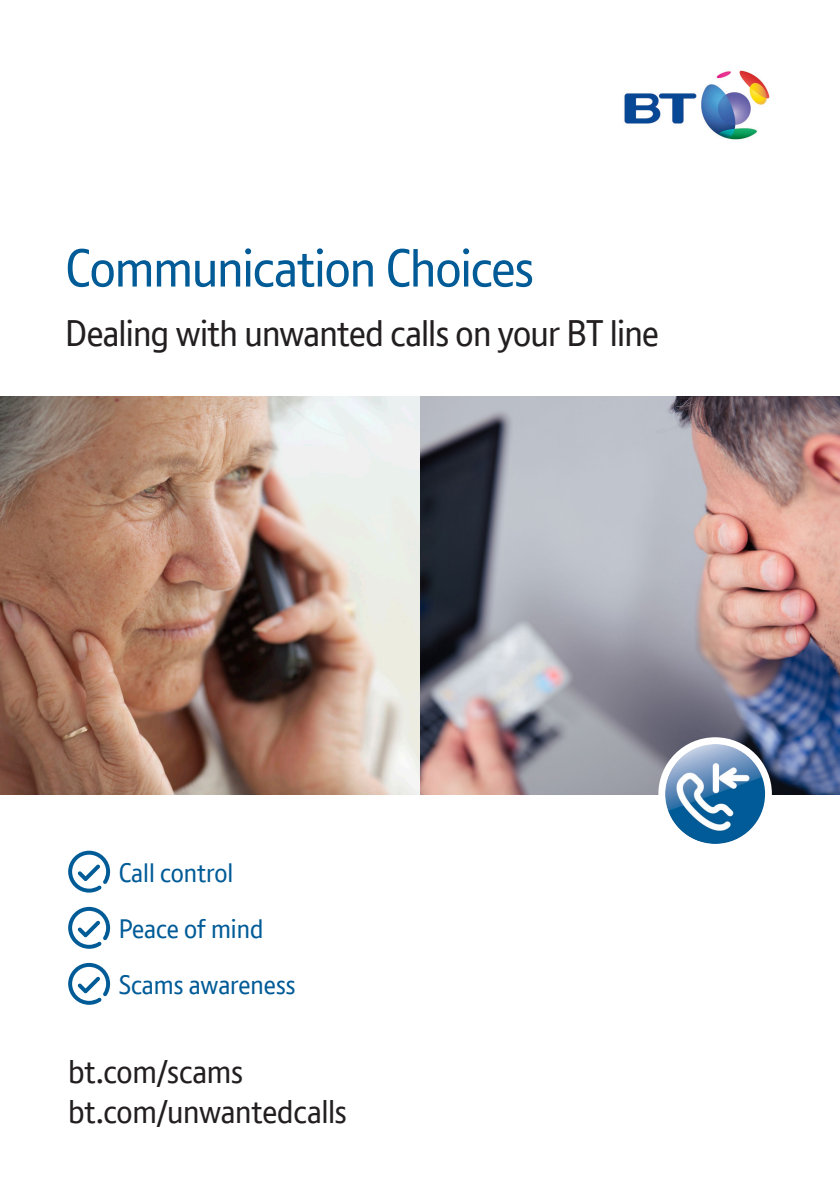
<style>
.page{position:relative;width:840px;height:1191px;background:#fff}
.page>*{position:absolute;margin:0;border:0;box-sizing:border-box;transform-origin:0 0}
.t1{font:52px "BT Font";letter-spacing:-.02em;color:#005b97}
.t2{font:36px "BT Font";letter-spacing:-.02em;color:#231f20}
.t3{font:32px "BT Font";letter-spacing:-.01em;color:#231f20}
.t4{font:26px "BT Font";color:#005b97}
</style>
<div class="page">
<img style="left:624px;top:70px;width:146px;height:70px">
<img style="left:0;top:397px;width:420px;height:397px">
<img style="left:420px;top:397px;width:419px;height:397px">
<div style="left:658px;top:737px;width:113px;height:113px;background:#fff;border-radius:50%"></div>
<svg style="left:68px;top:963px;width:42px;height:41px"></svg>
<svg style="left:68px;top:907px;width:42px;height:41px"></svg>
<svg style="left:68px;top:850px;width:42px;height:42px"></svg>
<img style="left:664px;top:744px;width:100px;height:100px;border-radius:50px">
<h1 class="t1" style="left:65px;top:234px;width:470px">Communication Choices</h1>
<h2 class="t2" style="left:65px;top:309px;width:595px">Dealing with unwanted calls on your BT line</h2>
<p class="t4" style="left:119px;top:855px;width:116px">Call control</p>
<p class="t4" style="left:119px;top:911px;width:146px">Peace of mind</p>
<p class="t4" style="left:119px;top:967px;width:178px">Scams awareness</p>
<p class="t3" style="left:68px;top:1050px;width:176px">bt.com/scams</p>
<p class="t3" style="left:68px;top:1090px;width:280px">bt.com/unwantedcalls</p>
</div>
